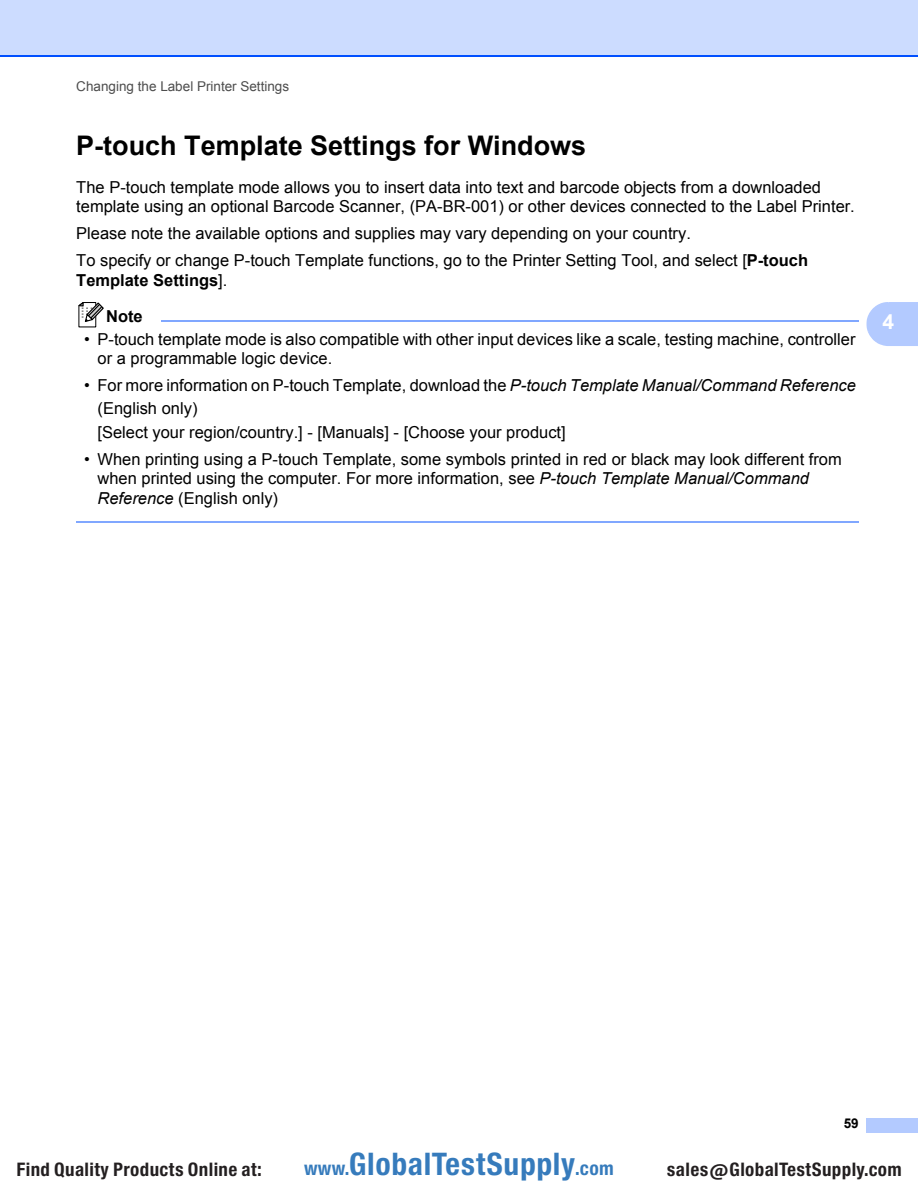
<style>
.page{position:relative;width:918px;height:1188px;background:#fff}
.page>*{position:absolute;margin:0;border:0;box-sizing:border-box;transform-origin:0 0}
.t1{font:29.7px "Europa Gro Nr 2 SBOP Bol Con";letter-spacing:.02em;color:#367bbc}
.t2{font:700 27px "Arial";color:#000}
.t3{font:700 21px "Arial";color:#fff}
.t4{font:17.85px "Europa Gro Nr 2 SBOP Bol Con";letter-spacing:.02em;color:#231f20}
.t5{font:16.5px/19.5px "Arial";color:#000}
.t6{font:700 16.5px "Arial";color:#000}
.t7{font:13.5px "Arial";color:#4d4d4d}
.t8{font:700 13.5px "Arial";color:#000}
.s1{font-weight:700}
.s2{font-weight:400}
.s3{font-style:italic}
.s4{font-size:18.3px}
</style>
<div class="page">
<div style="left:0;top:0;width:918px;height:56px;background:#ccdcff"></div>
<hr style="left:0;top:55px;width:918px;height:2px;background:#004fff">
<div style="left:867px;top:1119px;width:51px;height:13px;background:#b3caff"></div>
<hr style="left:867px;top:1118px;width:51px;height:2px;background:#b3caff">
<hr style="left:867px;top:1131px;width:51px;height:2px;background:#b3caff">
<svg style="left:867px;top:302px;width:51px;height:44px;background:#b9ceff"></svg>
<svg style="left:78px;top:302px;width:26px;height:25px"></svg>
<hr style="left:161px;top:320px;width:698px;height:2px;background:#80a7ff">
<hr style="left:76px;top:521px;width:783px;height:2px;background:#80a7ff">
<p class="t7" style="left:76px;top:78px;width:214px">Changing the Label Printer Settings</p>
<h2 class="t2" style="left:76px;top:130px;width:511px">P-touch Template Settings for Windows</h2>
<p class="t5" style="left:76px;top:177px;width:780px">The P-touch template mode allows you to insert data into text and barcode objects from a downloaded template using an optional Barcode Scanner, (PA-BR-001) or other devices connected to the Label Printer.</p>
<p class="t5" style="left:76px;top:220px;width:733px;line-height:27px">Please note the available options and supplies may vary depending on your country.<br>To specify or change P-touch Template functions, go to the Printer Setting Tool, and select [<span class="s1">P-touch</span></p>
<p class="t6" style="left:76px;top:271px;width:153px">Template Settings<span class="s2">].</span></p>
<p class="t6" style="left:106px;top:307px;width:38px">Note</p>
<p class="t5" style="left:98px;top:329px;width:759px;text-indent:-13px">• P-touch template mode is also compatible with other input devices like a scale, testing machine, controller or a programmable logic device.</p>
<p class="t5" style="left:98px;top:374px;width:760px;line-height:23.2px;text-indent:-13px">• For more information on P-touch Template, download the <span class="s3">P-touch Template Manual/Command Reference </span>(English only)<br>[Select your region/country.] - [Manuals] - [Choose your product]</p>
<p class="t5" style="left:98px;top:449px;width:746px;text-indent:-13px">• When printing using a P-touch Template, some symbols printed in red or black may look different from when printed using the computer. For more information, see <span class="s3">P-touch Template Manual/Command<br>Reference</span> (English only)</p>
<p class="t3" style="left:883px;top:310px;width:13px">4</p>
<p class="t8" style="left:844px;top:1116px;width:16px">59</p>
<p class="t4" style="left:16px;top:1159px;width:247px">Find Quality Products Online at:</p>
<h1 class="t1" style="left:304px;top:1147px;width:311px"><span class="s4">www.</span>GlobalTestSupply<span class="s4">.com</span></h1>
<p class="t4" style="left:667px;top:1159px;width:236px">sales@GlobalTestSupply.com</p>
</div>
